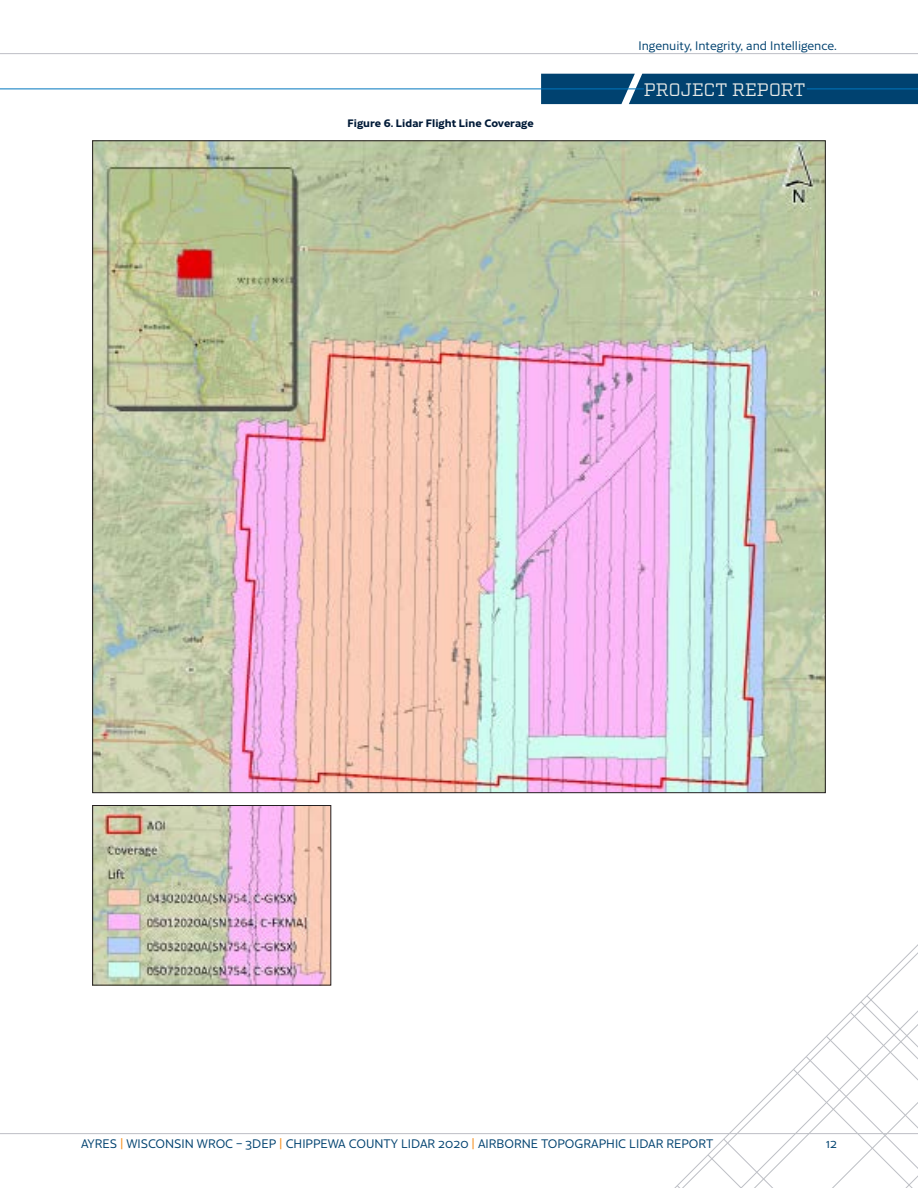
<style>
.page{position:relative;width:918px;height:1188px;background:#fff}
.page>*{position:absolute;margin:0;border:0;box-sizing:border-box;transform-origin:0 0}
.blue_bar_title{font:18px "Factoria";letter-spacing:.005em;color:#e9ebe8}
.t1{font:12px "Cresta";color:#004270}
.caption_-_dust_backg{font:700 10.5px "Cresta";color:#001a37}
.s1{color:#f68f1e}
</style>
<div class="page">
<img style="left:94px;top:142px;width:730px;height:649px">
<svg style="left:676px;top:961px;width:242px;height:227px"></svg>
<div style="left:541px;top:74px;width:377px;height:30px;background:#004270"></div>
<hr style="left:807px;top:89px;width:111px;height:1px;background:#0076be">
<hr style="left:0;top:89px;width:644px;height:1px;background:#0076be">
<img style="left:94px;top:807px;width:235px;height:177px">
<div style="left:92px;top:805px;width:239px;height:181px;border:1px solid #231f20"></div>
<hr style="left:0;top:1133px;width:918px;height:1px;background:#bdbfc5">
<hr style="left:0;top:53px;width:918px;height:1px;background:#bdbfc5">
<p class="t1" style="left:638px;top:36px;width:200px">Ingenuity, Integrity, and Intelligence.</p>
<p class="caption_-_dust_backg" style="left:348px;top:114px;width:188px">Figure 6. Lidar Flight Line Coverage</p>
<p class="blue_bar_title" style="left:644px;top:79px;width:163px">PROJECT REPORT</p>
<p class="t1" style="left:81px;top:1135px;width:634px">AYRES <span class="s1">|</span> WISCONSIN WROC – 3DEP <span class="s1">|</span> CHIPPEWA COUNTY LIDAR 2020 <span class="s1">|</span> AIRBORNE TOPOGRAPHIC LIDAR REPORT</p>
<p class="t1" style="left:826px;top:1135px;width:12px">12</p>
</div>
